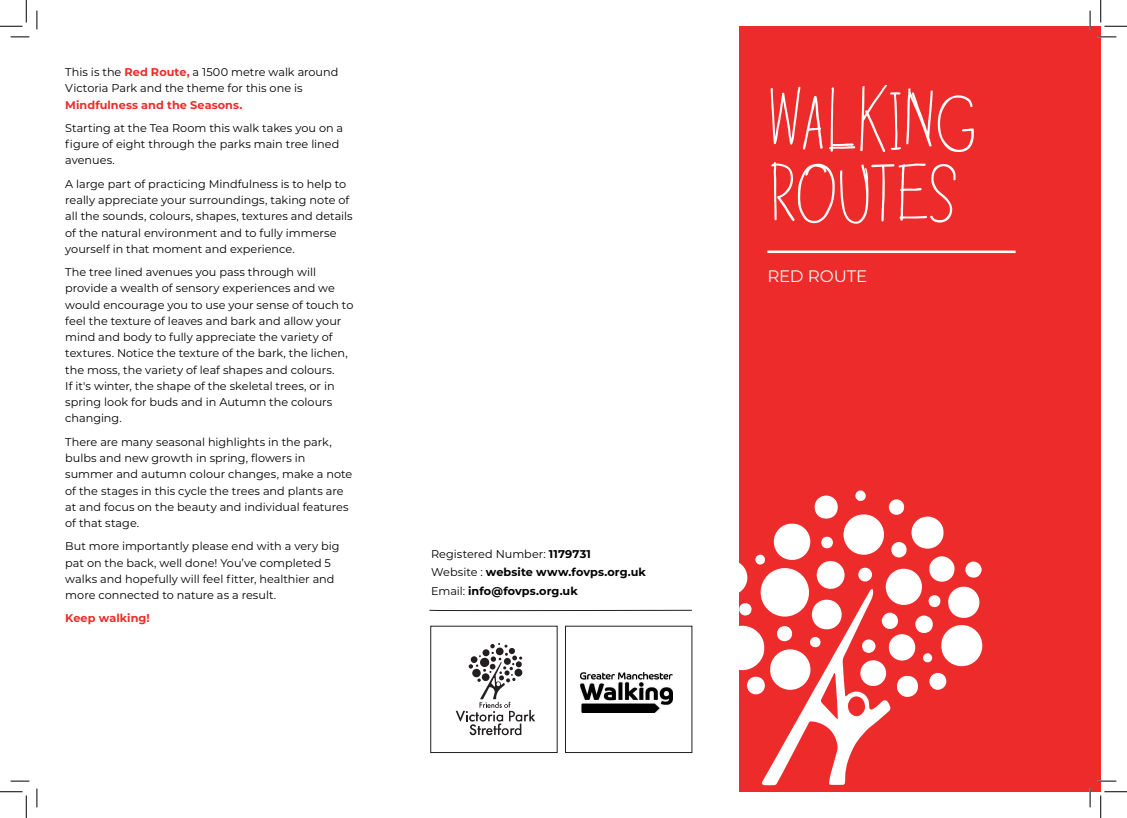
<style>
.page{position:relative;width:1127px;height:818px;background:#fff}
.page>*{position:absolute;margin:0;border:0;box-sizing:border-box;transform-origin:0 0}
.Signature_2{font:75px "Chester Zoo";letter-spacing:-.02em;color:#fff}
.Signature_2-2{font:16.62px "Montserrat";letter-spacing:-.01em;color:#f3fafb}
.Signature_2-3{font:11.25px/16.2px "Montserrat";color:#000}
.Signature_2-4{font:700 11.25px "Montserrat";letter-spacing:.005em;color:#000}
.Signature_2-5{font:700 11.25px "Montserrat";letter-spacing:.005em;color:#ed2b2b}
.s1{font-weight:700;color:#ed2b2b}
.s2{font-weight:700}
.s3{font-weight:400}
</style>
<div class="page">
<div style="left:565px;top:626px;width:127px;height:127px;border:1px solid #231f20"></div>
<div style="left:430px;top:626px;width:127px;height:127px;border:1px solid #231f20"></div>
<div style="left:738px;top:26px;width:362px;height:766px;background:#ed2b2b"></div>
<hr style="left:767px;top:251px;width:248px;height:2px;background:#fff">
<svg style="left:455px;top:643px;width:80px;height:92px"></svg>
<svg style="left:738px;top:491px;width:244px;height:294px"></svg>
<div style="left:821px;top:537px;width:11px;height:11px;background:#fff;border-radius:50%"></div>
<div style="left:809px;top:637px;width:11px;height:10px;background:#fff;border-radius:50%"></div>
<div style="left:755px;top:555px;width:10px;height:9px;background:#fff;border-radius:50%"></div>
<svg style="left:922px;top:653px;width:10px;height:9px"></svg>
<img style="left:580px;top:672px;width:92px;height:41px">
<svg style="left:429px;top:609px;width:263px;height:2px"></svg>
<svg style="left:11px;top:36px;width:18px;height:2px"></svg>
<svg style="left:1097px;top:36px;width:18px;height:2px"></svg>
<svg style="left:11px;top:780px;width:18px;height:2px"></svg>
<svg style="left:1097px;top:780px;width:18px;height:2px"></svg>
<svg style="left:36px;top:11px;width:2px;height:18px"></svg>
<svg style="left:36px;top:788px;width:2px;height:19px"></svg>
<svg style="left:1089px;top:11px;width:1px;height:18px"></svg>
<svg style="left:1089px;top:788px;width:1px;height:19px"></svg>
<svg style="left:0;top:0;width:27px;height:27px"></svg>
<svg style="left:0;top:791px;width:27px;height:27px"></svg>
<svg style="left:1100px;top:0;width:26px;height:27px"></svg>
<svg style="left:1100px;top:791px;width:26px;height:27px"></svg>
<p class="Signature_2-3" style="left:65px;top:64px;width:274px">This is the <span class="s1">Red Route,</span> a 1500 metre walk around<br>Victoria Park and the theme for this one is<br><span class="s1">Mindfulness and the Seasons.</span></p>
<p class="Signature_2-3" style="left:65px;top:119px;width:279px">Starting at the Tea Room this walk takes you on a figure of eight through the parks main tree lined avenues.</p>
<p class="Signature_2-3" style="left:65px;top:175px;width:289px">A large part of practicing Mindfulness is to help to really appreciate your surroundings, taking note of all the sounds, colours, shapes, textures and details of the natural environment and to fully immerse yourself in that moment and experience.</p>
<p class="Signature_2-3" style="left:65px;top:264px;width:289px">The tree lined avenues you pass through will provide a wealth of sensory experiences and we would encourage you to use your sense of touch to feel the texture of leaves and bark and allow your mind and body to fully appreciate the variety of textures. Notice the texture of the bark, the lichen, the moss, the variety of leaf shapes and colours.<br>If it's winter, the shape of the skeletal trees, or in spring look for buds and in Autumn the colours changing.</p>
<p class="Signature_2-3" style="left:65px;top:433px;width:288px">There are many seasonal highlights in the park, bulbs and new growth in spring, flowers in summer and autumn colour changes, make a note of the stages in this cycle the trees and plants are at and focus on the beauty and individual features of that stage.</p>
<p class="Signature_2-3" style="left:65px;top:538px;width:276px">But more importantly please end with a very big pat on the back, well done! You’ve completed 5 walks and hopefully will feel fitter, healthier and more connected to nature as a result.</p>
<p class="Signature_2-5" style="left:65px;top:610px;width:86px">Keep walking!</p>
<p class="Signature_2-3" style="left:431px;top:545px;width:161px">Registered Number: <span class="s2">1179731</span></p>
<p class="Signature_2-4" style="left:431px;top:564px;width:216px"><span class="s3">Website :</span> website www.fovps.org.uk</p>
<p class="Signature_2-4" style="left:431px;top:583px;width:148px"><span class="s3">Email:</span> info@fovps.org.uk</p>
<p class="Signature_2" style="left:767px;top:74px;width:209px">WALKING</p>
<p class="Signature_2" style="left:767px;top:149px;width:191px">ROUTES</p>
<p class="Signature_2-2" style="left:767px;top:265px;width:101px">RED ROUTE</p>
</div>
